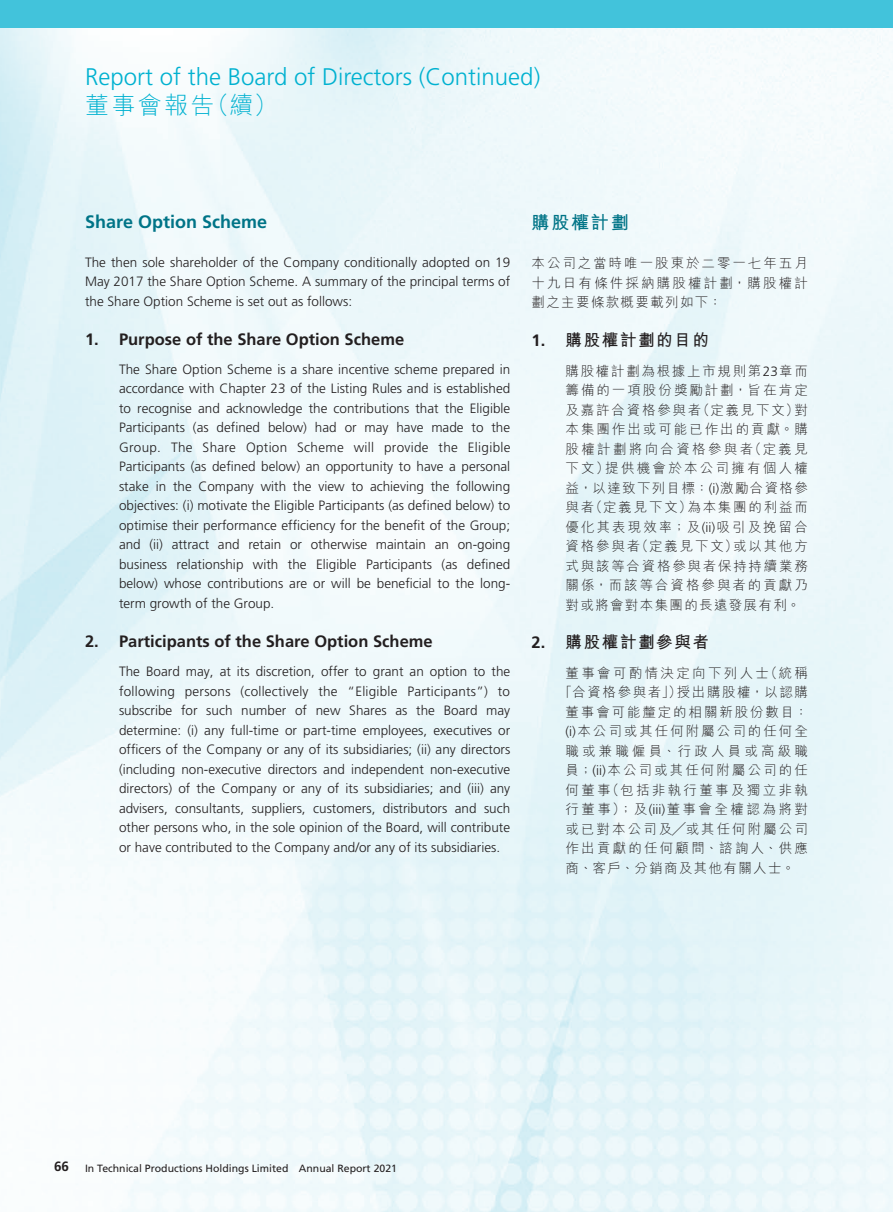
<style>
.page{position:relative;width:893px;height:1212px;background:#fff}
.page>*{position:absolute;margin:0;border:0;box-sizing:border-box;transform-origin:0 0}
.t1{font:300 24px "Frutiger LT Std";color:#00b1d0}
.t2{font:300 24px "M Hei HK";letter-spacing:.1em;color:#00b1d0}
.t3{font:700 18px "Frutiger LT Std";color:#007487}
.t4{font:700 18px "M Hei HK";letter-spacing:.1em;color:#007487}
.t5{font:700 16.5px "Frutiger LT Std";color:#231f20}
.t6{font:700 16.5px "M Hei HK";letter-spacing:.1em;color:#231f20}
.t7{font:300 13.5px/19.5px "Frutiger LT Std";color:#231f20;text-align:justify}
.t8{font:300 13.5px/19.5px "M Hei HK";letter-spacing:.15em;color:#231f20;text-align:justify}
.t9{font:10.5px "Frutiger LT Std";color:#231f20}
.s1{font-family:"Frutiger LT Std"}
.s2{font-weight:700;font-size:13.5px}
</style>
<div class="page">
<div style="left:0;top:0;width:893px;height:28px;background:#42c3db"></div>
<h1 class="t1" style="left:85px;top:63px;width:457px">Report of the Board of Directors (Continued)</h1>
<h1 class="t2" style="left:85px;top:92px;width:194px">董事會報告（續）</h1>
<h2 class="t3" style="left:85px;top:211px;width:184px">Share Option Scheme</h2>
<p class="t7" style="left:85px;top:252px;width:427px">The then sole shareholder of the Company conditionally adopted on 19<br>May 2017 the Share Option Scheme. A summary of the principal terms of the Share Option Scheme is set out as follows:</p>
<p class="t5" style="left:85px;top:329px;width:321px">1. Purpose of the Share Option Scheme</p>
<p class="t7" style="left:119px;top:360px;width:393px">The Share Option Scheme is a share incentive scheme prepared in accordance with Chapter 23 of the Listing Rules and is established to recognise and acknowledge the contributions that the Eligible Participants (as defined below) had or may have made to the Group. The Share Option Scheme will provide the Eligible Participants (as defined below) an opportunity to have a personal stake in the Company with the view to achieving the following objectives: (i) motivate the Eligible Participants (as defined below) to optimise their performance efficiency for the benefit of the Group; and (ii) attract and retain or otherwise maintain an on-going business relationship with the Eligible Participants (as defined below) whose contributions are or will be beneficial to the long&shy;term growth of the Group.</p>
<p class="t5" style="left:85px;top:631px;width:349px">2. Participants of the Share Option Scheme</p>
<p class="t7" style="left:119px;top:662px;width:393px">The Board may, at its discretion, offer to grant an option to the following persons (collectively the “Eligible Participants”) to subscribe for such number of new Shares as the Board may determine: (i) any full-time or part-time employees, executives or officers of the Company or any of its subsidiaries; (ii) any directors (including non-executive directors and independent non-executive directors) of the Company or any of its subsidiaries; and (iii) any advisers, consultants, suppliers, customers, distributors and such other persons who, in the sole opinion of the Board, will contribute or have contributed to the Company and/or any of its subsidiaries.</p>
<h2 class="t4" style="left:531px;top:209px;width:99px">購股權計劃</h2>
<p class="t8" style="left:531px;top:253px;width:278px">本公司之當時唯一股東於二零一七年五月十九日有條件採納購股權計劃，購股權計劃之主要條款概要載列如下：</p>
<p class="t6" style="left:531px;top:328px;width:179px"><span class="s1">1.</span> 購股權計劃的目的</p>
<p class="t8" style="left:566px;top:361px;width:244px">購股權計劃為根據上市規則第<span class="s1">23</span>章而籌備的一項股份獎勵計劃，旨在肯定及嘉許合資格參與者（定義見下文）對本集團作出或可能已作出的貢獻。購股權計劃將向合資格參與者（定義見下文）提供機會於本公司擁有個人權益，以達致下列目標：<span class="s1">(i)</span>激勵合資格參與者（定義見下文）為本集團的利益而優化其表現效率；及<span class="s1">(ii)</span>吸引及挽留合資格參與者（定義見下文）或以其他方式與該等合資格參與者保持持續業務關係，而該等合資格參與者的貢獻乃對或將會對本集團的長遠發展有利。</p>
<p class="t6" style="left:531px;top:630px;width:179px"><span class="s1">2.</span> 購股權計劃參與者</p>
<p class="t8" style="left:559px;top:663px;width:251px;text-align:center">董事會可酌情決定向下列人士（統稱「合資格參與者」）授出購股權，以認購董事會可能釐定的相關新股份數目：<span class="s1">(i)</span>本公司或其任何附屬公司的任何全職或兼職僱員、行政人員或高級職員；<span class="s1">(ii)</span>本公司或其任何附屬公司的任何董事（包括非執行董事及獨立非執行董事）；及<span class="s1">(iii)</span>董事會全權認為將對或已對本公司及╱或其任何附屬公司作出貢獻的任何顧問、諮詢人、供應商、客戶、分銷商及其他有關人士。</p>
<p class="t9" style="left:54px;top:1162px;width:344px"><span class="s2">66</span> In Technical Productions Holdings Limited Annual Report 2021</p>
</div>
